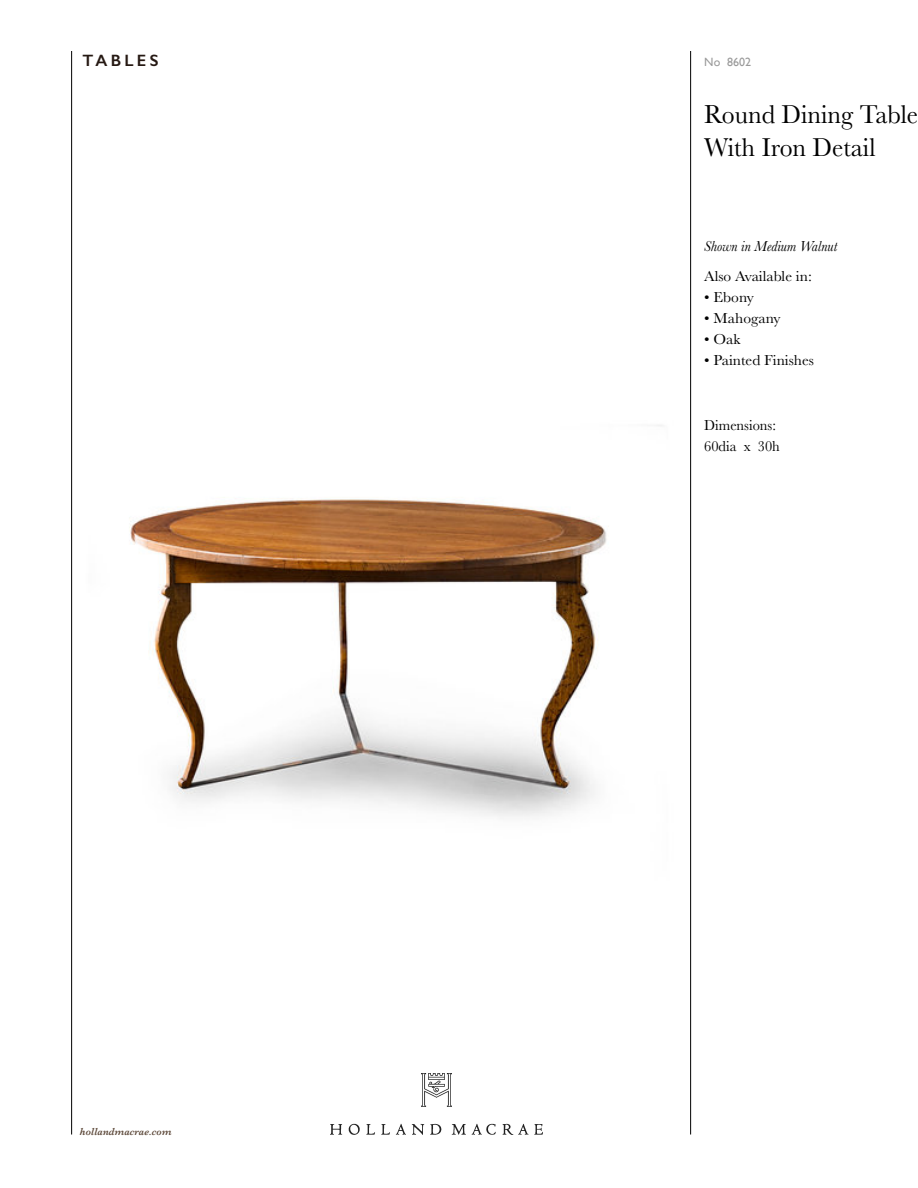
<style>
.page{position:relative;width:918px;height:1188px;background:#fff}
.page>*{position:absolute;margin:0;border:0;box-sizing:border-box;transform-origin:0 0}
.t1{font:26.85px/32.1px "Baskerville";color:#000;scale:.96 1}
.t2{font:600 16.5px "Gill Sans";letter-spacing:.2em;color:#261913}
.t3{font:15px "Baskerville";color:#000}
.t4{font:15px/21px "Baskerville";color:#000;scale:.96 1}
.t5{font:italic 15px "Baskerville";color:#000;scale:.96 1}
.t6{font:12px "Gill Sans";letter-spacing:.005em;color:#999}
.t7{font:italic 600 10.5px "Baskerville";letter-spacing:.005em;color:#5f4b3c;scale:.96 1}
</style>
<div class="page">
<img style="left:331px;top:1073px;width:211px;height:62px">
<hr style="left:71px;top:51px;width:1px;height:1084px;background:#000">
<hr style="left:690px;top:51px;width:1px;height:1084px;background:#000">
<img style="left:129px;top:425px;width:533px;height:392px">
<p class="t2" style="left:83px;top:50px;width:77px">TABLES</p>
<p class="t7" style="left:80px;top:1124px;width:97px">hollandmacrae.com</p>
<p class="t6" style="left:704px;top:55px;width:49px">No 8602</p>
<h1 class="t1" style="left:704px;top:99px;width:224px">Round Dining Table<br>With Iron Detail</h1>
<p class="t5" style="left:704px;top:236px;width:140px">Shown in Medium Walnut</p>
<p class="t3" style="left:704px;top:266px;width:109px">Also Available in:</p>
<p class="t3" style="left:704px;top:287px;width:51px">• Ebony</p>
<p class="t3" style="left:704px;top:308px;width:78px">• Mahogany</p>
<p class="t3" style="left:704px;top:329px;width:38px">• Oak</p>
<p class="t3" style="left:704px;top:350px;width:111px">• Painted Finishes</p>
<p class="t4" style="left:704px;top:415px;width:80px">Dimensions:<br>60dia x 30h</p>
</div>
